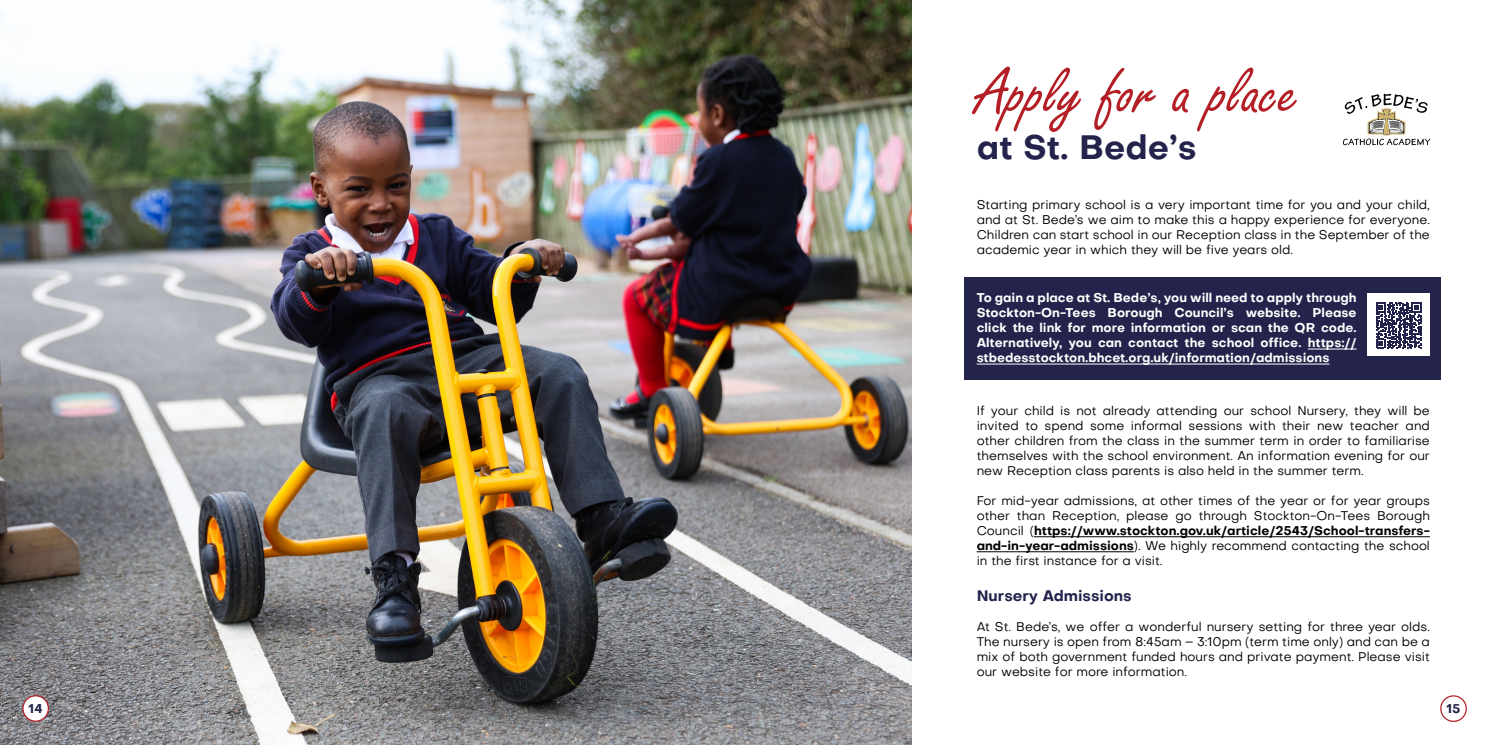
<style>
.page{position:relative;width:1489px;height:745px;background:#fff}
.page>*{position:absolute;margin:0;border:0;box-sizing:border-box;transform-origin:0 0}
.t1{font:70px "Freestyle Script";color:#b41f26}
.t2{font:700 33.25px "Objectivity";color:#23234b}
.t3{font:700 15px "Objectivity";color:#23234b}
.t4{font:12.5px/15px "Objectivity";color:#000;text-align:justify}
.t5{font:700 12.5px/15px "Objectivity";color:#fff;text-align:justify}
.t6{font:700 12.5px "Objectivity";color:#23234b}
.s1{font-weight:700}
</style>
<div class="page">
<img style="left:0;top:0;width:911px;height:744px">
<div style="left:964px;top:276px;width:476px;height:103px;background:#23234b"></div>
<hr style="left:1307px;top:348px;width:49px;height:1px;background:#fff">
<hr style="left:976px;top:363px;width:353px;height:1px;background:#fff">
<hr style="left:1033px;top:536px;width:396px;height:1px;background:#000">
<hr style="left:976px;top:551px;width:157px;height:1px;background:#000">
<div style="left:1367px;top:293px;width:62px;height:63px;background:#fff"></div>
<svg style="left:1376px;top:302px;width:45px;height:46px"></svg>
<svg style="left:1343px;top:94px;width:87px;height:52px"></svg>
<div style="left:23px;top:695px;width:25px;height:25px;background:#fff;border-radius:50%"></div>
<div style="left:22px;top:694px;width:27px;height:27px;border:1px solid #b41f26;border-radius:50%"></div>
<div style="left:1439px;top:694px;width:27px;height:27px;border:1px solid #b41f26;border-radius:50%"></div>
<h1 class="t1" style="left:976px;top:54px;width:324px">Apply for a place</h1>
<h2 class="t2" style="left:976px;top:123px;width:221px">at St. Bede’s</h2>
<p class="t4" style="left:976px;top:196px;width:454px">Starting primary school is a very important time for you and your child, and at St. Bede’s we aim to make this a happy experience for everyone.<br>Children can start school in our Reception class in the September of the academic year in which they will be five years old.</p>
<p class="t5" style="left:976px;top:290px;width:381px">To gain a place at St. Bede’s, you will need to apply through Stockton-On-Tees Borough Council’s website. Please click the link for more information or scan the QR code.<br>Alternatively, you can contact the school office. https:// stbedesstockton.bhcet.org.uk/information/admissions</p>
<p class="t4" style="left:976px;top:402px;width:454px">If your child is not already attending our school Nursery, they will be invited to spend some informal sessions with their new teacher and other children from the class in the summer term in order to familiarise themselves with the school environment. An information evening for our new Reception class parents is also held in the summer term.</p>
<p class="t4" style="left:976px;top:492px;width:454px">For mid-year admissions, at other times of the year or for year groups other than Reception, please go through Stockton-On-Tees Borough Council (<span class="s1">https://www.stockton.gov.uk/article/2543/School-transfers&shy;and-in-year-admissions</span>). We highly recommend contacting the school in the first instance for a visit.</p>
<p class="t3" style="left:976px;top:584px;width:156px">Nursery Admissions</p>
<p class="t4" style="left:976px;top:618px;width:455px">At St. Bede’s, we offer a wonderful nursery setting for three year olds.<br>The nursery is open from 8:45am – 3:10pm (term time only) and can be a mix of both government funded hours and private payment. Please visit our website for more information.</p>
<p class="t6" style="left:29px;top:698px;width:16px">14</p>
<p class="t6" style="left:1446px;top:699px;width:16px">15</p>
</div>
